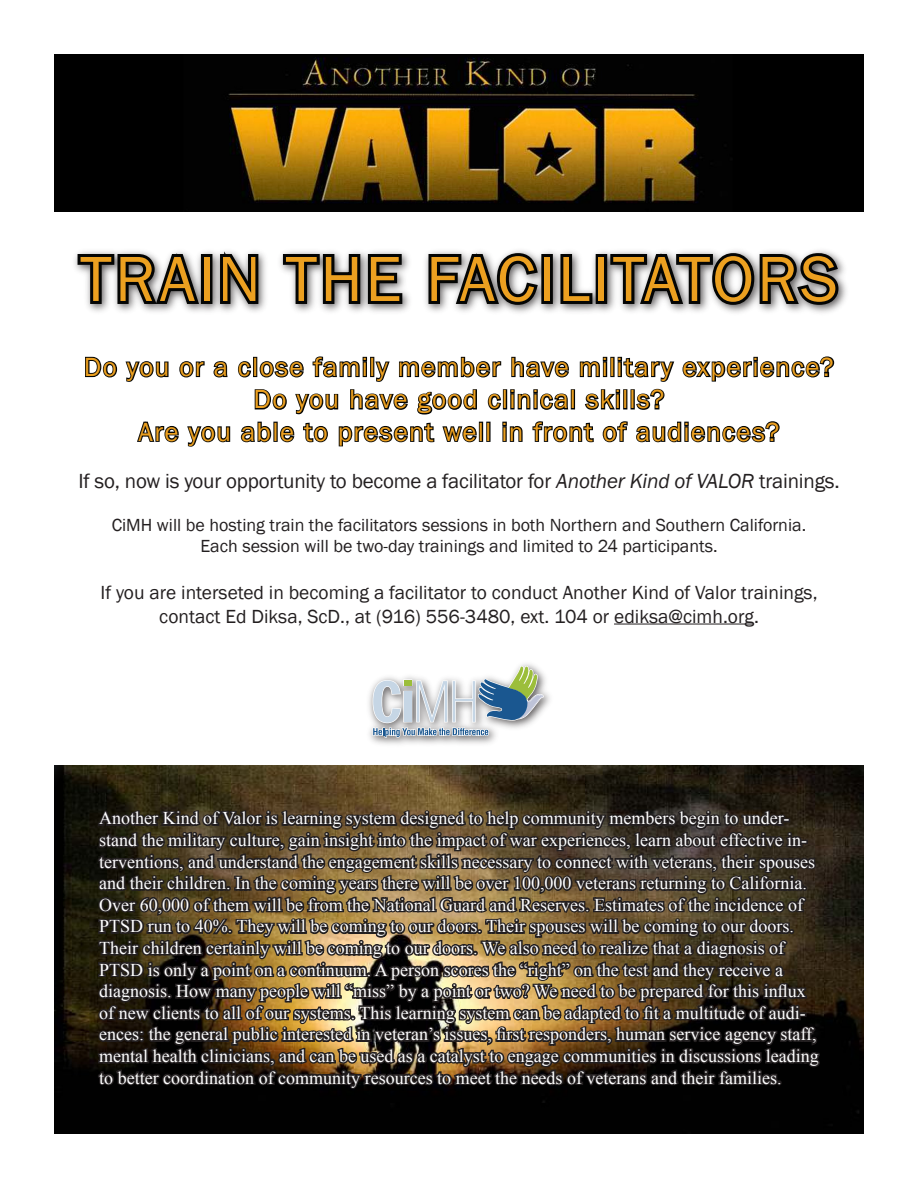
<style>
.page{position:relative;width:918px;height:1188px;background:#fff}
.page>*{position:absolute;margin:0;border:0;box-sizing:border-box;transform-origin:0 0}
.t1{font:66px "Franklin Gothic";letter-spacing:.045em;color:#eca020}
.t2{font:27px/32.4px "Franklin Gothic";letter-spacing:.05em;color:#eca020;text-align:center}
.t3{font:21px "Franklin Gothic";letter-spacing:-.01em;color:#231f20}
.t4{font:19.5px/23.4px "Franklin Gothic";color:#231f20;text-align:center}
.t5{font:18px/21.6px "Times New Roman";color:#fff}
.t6{font:18px/21.6px "Franklin Gothic";color:#231f20;text-align:center}
.s1{font-style:italic}
.s2{font-style:inherit}
</style>
<div class="page">
<img style="left:54px;top:765px;width:810px;height:369px">
<img style="left:54px;top:54px;width:810px;height:158px">
<div style="left:70px;top:246px;width:780px;height:71px;background:#231f20;opacity:.75"></div>
<svg style="left:75px;top:246px;width:128px;height:61px"></svg>
<div style="left:201px;top:254px;width:11px;height:50px;border:6px solid #040504"></div>
<svg style="left:217px;top:246px;width:44px;height:69px"></svg>
<svg style="left:280px;top:251px;width:125px;height:56px"></svg>
<svg style="left:425px;top:246px;width:116px;height:62px"></svg>
<div style="left:541px;top:254px;width:12px;height:50px;border:6px solid #040504"></div>
<svg style="left:557px;top:251px;width:38px;height:56px"></svg>
<div style="left:596px;top:254px;width:11px;height:50px;border:6px solid #040504"></div>
<svg style="left:607px;top:246px;width:236px;height:62px"></svg>
<hr style="left:614px;top:624px;width:140px;height:1px;background:#231f20">
<svg style="left:85px;top:356px;width:33px;height:22px"></svg>
<svg style="left:125px;top:356px;width:710px;height:91px"></svg>
<img style="left:95px;top:797px;width:727px;height:301px">
<div style="left:366px;top:659px;width:188px;height:90px;background:#231f20;opacity:.75"></div>
<svg style="left:373px;top:666px;width:171px;height:72px"></svg>
<h1 class="t1" style="left:80px;top:238px;width:760px">TRAIN THE FACILITATORS</h1>
<h2 class="t2" style="left:84px;top:351px;width:752px">Do you or a close family member have military experience?<br>Do you have good clinical skills?<br>Are you able to present well in front of audiences?</h2>
<p class="t3" style="left:78px;top:468px;width:763px">If so, now is your opportunity to become a facilitator for <span class="s1">Another Kind of VALOR</span> trainings.</p>
<p class="t6" style="left:112px;top:514px;width:696px">CiMH will be hosting train the facilitators sessions in both Northern and Southern California.<br>Each session will be two-day trainings and limited to 24 participants.</p>
<p class="t4" style="left:100px;top:581px;width:719px">If you are interseted in becoming a facilitator to conduct Another Kind of Valor trainings, contact Ed Diksa, ScD., at (91<span class="s2">6</span>) 556-3480, ext. 104 or ediksa@cimh.org.</p>
<p class="t5" style="left:99px;top:807px;width:721px">Another Kind of Valor is learning system designed to help community members begin to under&shy;stand the military culture, gain insight into the impact of war experiences, learn about effective in&shy;terventions, and understand the engagement skills necessary to connect with veterans, their spouses and their children. In the coming years there will be over 100,000 veterans returning to California.<br>Over 60,000 of them will be from the National Guard and Reserves. Estimates of the incidence of PTSD run to 40%. They will be coming to our doors. Their spouses will be coming to our doors.<br>Their children certainly will be coming to our doors. We also need to realize that a diagnosis of PTSD is only a point on a continuum. A person scores the “right” on the test and they receive a diagnosis. How many people will “miss” by a point or two? We need to be prepared for this influx of new clients to all of our systems. This learning system can be adapted to fit a multitude of audi&shy;ences: the general public interested in veteran’s issues, first responders, human service agency staff, mental health clinicians, and can be used as a catalyst to engage communities in discussions leading to better coordination of community resources to meet the needs of veterans and their families.</p>
</div>
